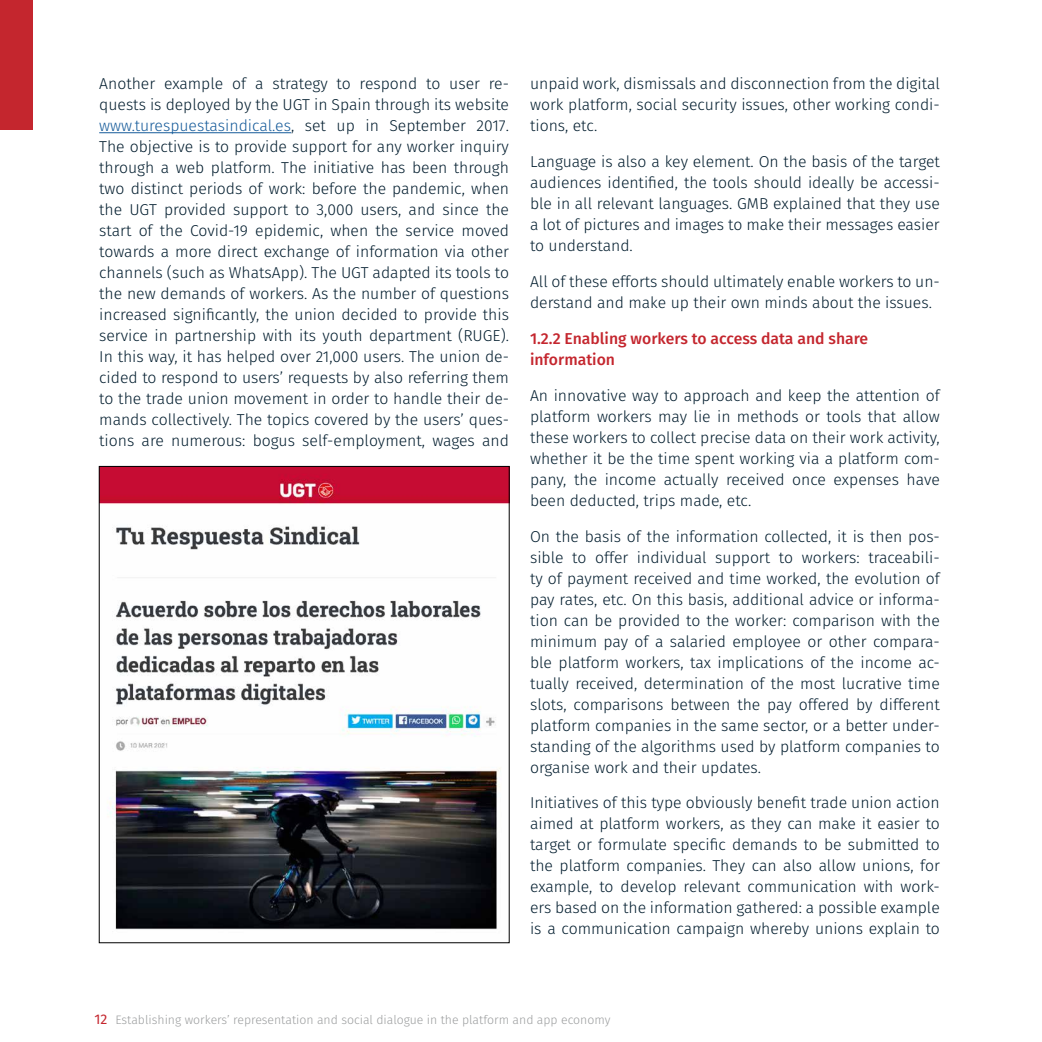
<style>
.page{position:relative;width:1042px;height:1042px;background:#fff}
.page>*{position:absolute;margin:0;border:0;box-sizing:border-box;transform-origin:0 0}
.t1{font:300 15.75px/21px "Fira Sans";color:#021d2e;text-align:justify}
.t2{font:500 15.75px/21px "Fira Sans";color:#c4262e}
.t3{font:300 12.25px "Fira Sans";color:#9c9e9f}
.s1{color:#165b9a}
.s2{font-weight:400;font-size:14px;color:#c4262e}
</style>
<div class="page">
<hr style="left:99px;top:132px;width:192px;height:1px;background:#165b9a">
<div style="left:0;top:0;width:32px;height:129px;background:#c4262e"></div>
<hr style="left:1041px;top:1009px;width:1px;height:33px;background:#021d2e">
<img style="left:101px;top:468px;width:406px;height:462px">
<p class="t1" style="left:99px;top:73px;width:411px">Another example of a strategy to respond to user re&shy;quests is deployed by the UGT in Spain through its website <span class="s1">www.turespuestasindical.es</span>, set up in September 2017.<br>The objective is to provide support for any worker inquiry through a web platform. The initiative has been through two distinct periods of work: before the pandemic, when the UGT provided support to 3,000 users, and since the start of the Covid-19 epidemic, when the service moved towards a more direct exchange of information via other channels (such as WhatsApp). The UGT adapted its tools to the new demands of workers. As the number of questions increased significantly, the union decided to provide this service in partnership with its youth department (RUGE).<br>In this way, it has helped over 21,000 users. The union de&shy;cided to respond to users’ requests by also referring them to the trade union movement in order to handle their de&shy;mands collectively. The topics covered by the users’ ques&shy;tions are numerous: bogus self-employment, wages and</p>
<p class="t1" style="left:530px;top:73px;width:411px">unpaid work, dismissals and disconnection from the digital work platform, social security issues, other working condi&shy;tions, etc.</p>
<p class="t1" style="left:530px;top:151px;width:411px">Language is also a key element. On the basis of the target audiences identified, the tools should ideally be accessi&shy;ble in all relevant languages. GMB explained that they use a lot of pictures and images to make their messages easier to understand.</p>
<p class="t1" style="left:530px;top:271px;width:411px">All of these efforts should ultimately enable workers to un&shy;derstand and make up their own minds about the issues.</p>
<p class="t2" style="left:530px;top:327px;width:340px">1.2.2 Enabling workers to access data and share information</p>
<p class="t1" style="left:530px;top:384px;width:411px">An innovative way to approach and keep the attention of platform workers may lie in methods or tools that allow these workers to collect precise data on their work activity, whether it be the time spent working via a platform com&shy;pany, the income actually received once expenses have been deducted, trips made, etc.</p>
<p class="t1" style="left:530px;top:525px;width:411px">On the basis of the information collected, it is then pos&shy;sible to offer individual support to workers: traceabili&shy;ty of payment received and time worked, the evolution of pay rates, etc. On this basis, additional advice or informa&shy;tion can be provided to the worker: comparison with the minimum pay of a salaried employee or other compara&shy;ble platform workers, tax implications of the income ac&shy;tually received, determination of the most lucrative time slots, comparisons between the pay offered by different platform companies in the same sector, or a better under&shy;standing of the algorithms used by platform companies to organise work and their updates.</p>
<p class="t1" style="left:530px;top:792px;width:411px">Initiatives of this type obviously benefit trade union action aimed at platform workers, as they can make it easier to target or formulate specific demands to be submitted to the platform companies. They can also allow unions, for example, to develop relevant communication with work&shy;ers based on the information gathered: a possible example is a communication campaign whereby unions explain to</p>
<p class="t3" style="left:94px;top:1011px;width:517px"><span class="s2">12</span> Establishing workers’ representation and social dialogue in the platform and app economy</p>
</div>
